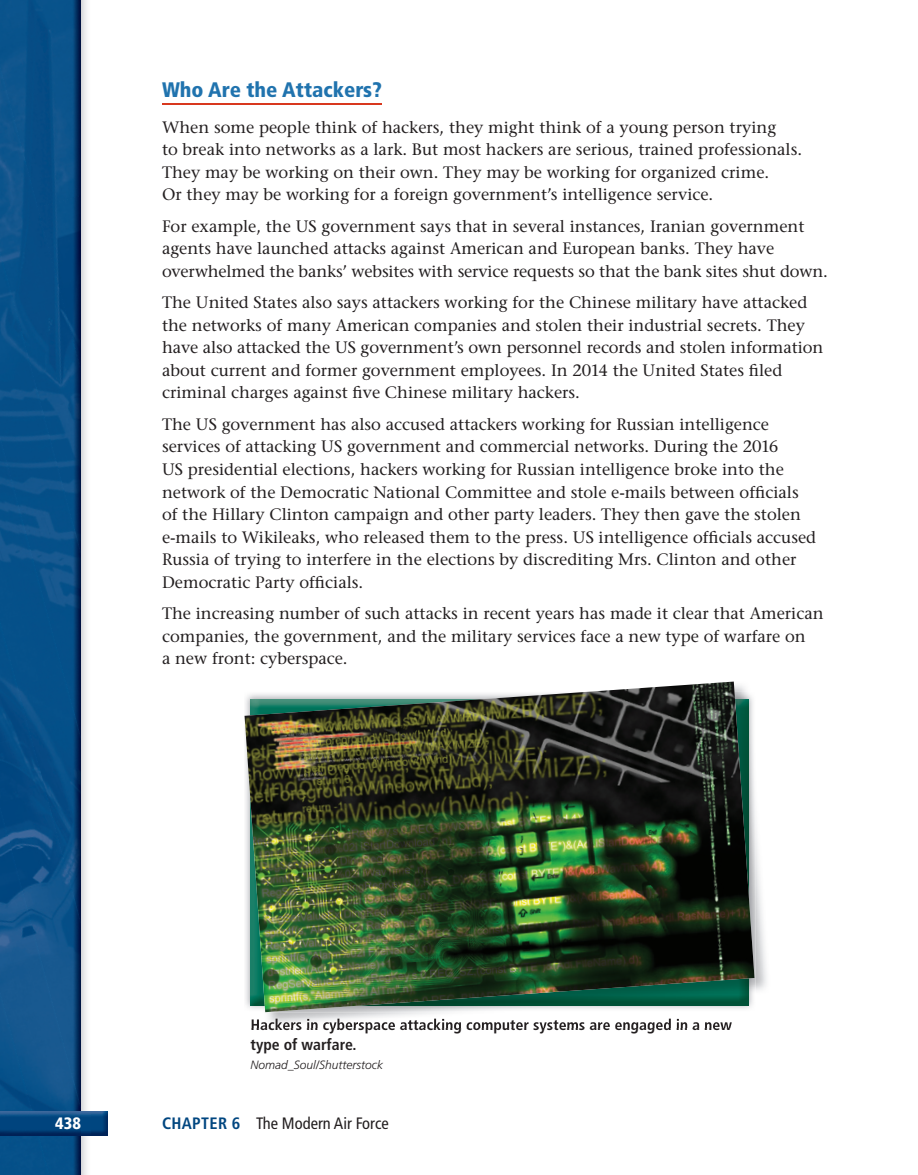
<style>
.page{position:relative;width:918px;height:1175px;background:#fff}
.page>*{position:absolute;margin:0;border:0;box-sizing:border-box;transform-origin:0 0}
.t1{font:900 condensed 21px "Frutiger";color:#2073ae}
.t2{font:16.5px/22.5px "Stone Serif";color:#231f20}
.t3{font:condensed 16.5px "Frutiger";color:#231f20}
.t4{font:900 condensed 16.5px "Frutiger";color:#fff}
.t5{font:700 condensed 15.75px/19.5px "Frutiger";color:#231f20}
.t6{font:italic 300 12px "Frutiger";color:#231f20}
.s1{font-weight:700;color:#004680}
</style>
<div class="page">
<img style="left:0;top:0;width:81px;height:65px">
<img style="left:0;top:65px;width:81px;height:185px">
<img style="left:0;top:250px;width:81px;height:185px">
<img style="left:37px;top:195px;width:44px;height:175px">
<img style="left:0;top:435px;width:81px;height:185px">
<img style="left:0;top:620px;width:81px;height:185px">
<img style="left:0;top:805px;width:81px;height:369px">
<img style="left:0;top:990px;width:49px;height:184px">
<svg style="left:81px;top:1135px;width:27px;height:1px"></svg>
<img style="left:0;top:1135px;width:81px;height:1px">
<img style="left:0;top:1111px;width:108px;height:24px">
<hr style="left:162px;top:104px;width:220px;height:1px;background:#d8381e">
<img style="left:251px;top:820px;width:516px;height:207px">
<img style="left:252px;top:1018px;width:480px;height:9px">
<img style="left:245px;top:681px;width:510px;height:331px">
<p class="t1" style="left:162px;top:77px;width:221px">Who Are the Attackers?</p>
<p class="t2" style="left:162px;top:116px;width:642px">When some people think of hackers, they might think of a young person trying<br>to break into networks as a lark. But most hackers are serious, trained professionals.<br>They may be working on their own. They may be working for organized crime.<br>Or they may be working for a foreign government’s intelligence service.</p>
<p class="t2" style="left:162px;top:215px;width:667px">For example, the US government says that in several instances, Iranian government agents have launched attacks against American and European banks. They have overwhelmed the banks’ websites with service requests so that the bank sites shut down.</p>
<p class="t2" style="left:162px;top:291px;width:663px">The United States also says attackers working for the Chinese military have attacked the networks of many American companies and stolen their industrial secrets. They have also attacked the US government’s own personnel records and stolen information about current and former government employees. In 2014 the United States filed criminal charges against five Chinese military hackers.</p>
<p class="t2" style="left:162px;top:413px;width:656px">The US government has also accused attackers working for Russian intelligence services of attacking US government and commercial networks. During the 2016<br>US presidential elections, hackers working for Russian intelligence broke into the network of the Democratic National Committee and stole e-mails between officials of the Hillary Clinton campaign and other party leaders. They then gave the stolen e-mails to Wikileaks, who released them to the press. US intelligence officials accused Russia of trying to interfere in the elections by discrediting Mrs. Clinton and other Democratic Party officials.</p>
<p class="t2" style="left:162px;top:602px;width:663px">The increasing number of such attacks in recent years has made it clear that American companies, the government, and the military services face a new type of warfare on<br>a new front: cyberspace.</p>
<p class="t5" style="left:250px;top:1015px;width:483px">Hackers in cyberspace attacking computer systems are engaged in a new type of warfare.</p>
<p class="t6" style="left:250px;top:1058px;width:134px">Nomad_Soul/Shutterstock</p>
<p class="t4" style="left:55px;top:1113px;width:27px">438</p>
<p class="t3" style="left:162px;top:1113px;width:228px"><span class="s1">CHAPTER 6</span> The Modern Air Force</p>
</div>
